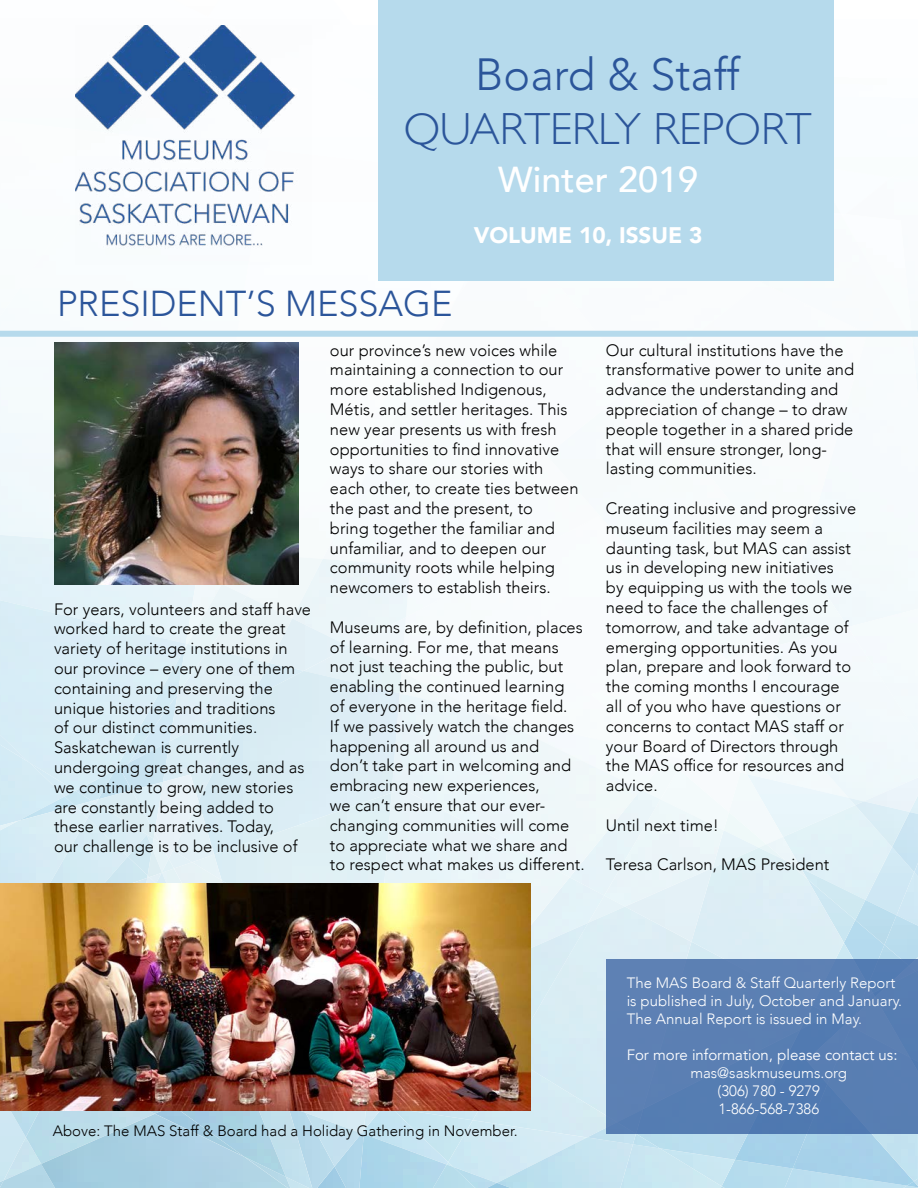
<style>
.page{position:relative;width:918px;height:1188px;background:#fff}
.page>*{position:absolute;margin:0;border:0;box-sizing:border-box;transform-origin:0 0}
.t1{font:300 45px "Gill Sans";color:#2b559a}
.t2{font:300 45px "Avenir";color:#2b559a}
.t3{font:300 36px "Avenir";color:#2b559a}
.t4{font:500 36px "Avenir";color:#fff}
.t5{font:900 22.5px "Avenir";color:#fff}
.t6{font:300 16.5px/19.8px "Avenir";color:#000}
.t7{font:300 15px/18px "Avenir";color:#fff}
.t8{font:300 15px "Avenir";color:#000}
.t9{font:15px "Avenir";color:#fff}
</style>
<div class="page">
<img style="left:275px;top:330px;width:48px;height:225px">
<img style="left:726px;top:383px;width:65px;height:276px">
<div style="left:0;top:534px;width:186px;height:63px;background:#e3f2f9"></div>
<img style="left:247px;top:555px;width:69px;height:41px">
<div style="left:292px;top:559px;width:118px;height:59px;background:#ecf5f9"></div>
<img style="left:75px;top:770px;width:23px;height:29px">
<div style="left:848px;top:609px;width:70px;height:126px;background:#f4f9fc"></div>
<img style="left:726px;top:654px;width:10px;height:5px">
<div style="left:802px;top:558px;width:46px;height:88px;background:#f3f9fb"></div>
<img style="left:753px;top:557px;width:49px;height:95px">
<img style="left:795px;top:583px;width:7px;height:27px">
<img style="left:746px;top:577px;width:49px;height:77px">
<div style="left:747px;top:699px;width:102px;height:75px;background:#f2f9fb"></div>
<img style="left:743px;top:699px;width:18px;height:67px">
<img style="left:737px;top:646px;width:40px;height:53px">
<div style="left:783px;top:774px;width:72px;height:31px;background:#edf7fb"></div>
<img style="left:849px;top:798px;width:15px;height:7px">
<img style="left:736px;top:652px;width:17px;height:20px">
<svg style="left:743px;top:766px;width:4px;height:7px"></svg>
<img style="left:729px;top:773px;width:54px;height:71px">
<img style="left:678px;top:759px;width:62px;height:53px">
<img style="left:65px;top:763px;width:10px;height:28px">
<img style="left:65px;top:791px;width:27px;height:10px">
<img style="left:75px;top:801px;width:21px;height:5px">
<div style="left:0;top:737px;width:65px;height:69px;background:#d6ecf6"></div>
<img style="left:18px;top:796px;width:57px;height:10px">
<img style="left:0;top:806px;width:87px;height:77px">
<div style="left:392px;top:789px;width:178px;height:118px;background:#ebf5f9"></div>
<div style="left:188px;top:585px;width:59px;height:59px;background:#eff7f9"></div>
<div style="left:209px;top:596px;width:83px;height:53px;background:#eaf4f7"></div>
<div style="left:269px;top:618px;width:81px;height:45px;background:#e4f1f7"></div>
<div style="left:115px;top:648px;width:63px;height:115px;background:#dbeef7"></div>
<img style="left:178px;top:644px;width:31px;height:5px">
<div style="left:129px;top:694px;width:41px;height:47px;background:#d4ebf6"></div>
<img style="left:170px;top:649px;width:99px;height:50px">
<img style="left:251px;top:663px;width:53px;height:8px">
<img style="left:304px;top:647px;width:97px;height:46px">
<img style="left:98px;top:763px;width:24px;height:27px">
<img style="left:96px;top:790px;width:36px;height:13px">
<img style="left:122px;top:741px;width:41px;height:49px">
<img style="left:132px;top:782px;width:23px;height:51px">
<img style="left:163px;top:699px;width:35px;height:76px">
<img style="left:155px;top:775px;width:43px;height:68px">
<img style="left:198px;top:671px;width:202px;height:184px">
<img style="left:173px;top:801px;width:41px;height:54px">
<div style="left:214px;top:793px;width:178px;height:90px;background:#dfeff5"></div>
<img style="left:192px;top:855px;width:30px;height:7px">
<img style="left:724px;top:830px;width:35px;height:18px">
<div style="left:604px;top:799px;width:120px;height:97px;background:#ebf5f9"></div>
<img style="left:87px;top:803px;width:67px;height:36px">
<img style="left:152px;top:839px;width:17px;height:9px">
<img style="left:160px;top:843px;width:13px;height:16px">
<img style="left:169px;top:851px;width:23px;height:18px">
<img style="left:174px;top:862px;width:75px;height:21px">
<div style="left:29px;top:818px;width:99px;height:60px;background:#d7ecf5"></div>
<img style="left:128px;top:835px;width:24px;height:22px">
<img style="left:148px;top:848px;width:14px;height:24px">
<img style="left:163px;top:873px;width:10px;height:10px">
<img style="left:92px;top:857px;width:56px;height:21px">
<svg style="left:147px;top:872px;width:16px;height:11px"></svg>
<img style="left:11px;top:878px;width:131px;height:5px">
<img style="left:142px;top:877px;width:14px;height:6px">
<img style="left:4px;top:1137px;width:22px;height:27px">
<img style="left:0;top:1111px;width:26px;height:26px">
<img style="left:26px;top:1111px;width:35px;height:53px">
<img style="left:61px;top:1111px;width:94px;height:3px">
<img style="left:864px;top:777px;width:54px;height:35px">
<img style="left:783px;top:805px;width:109px;height:95px">
<img style="left:892px;top:812px;width:26px;height:60px">
<img style="left:855px;top:801px;width:55px;height:46px">
<img style="left:767px;top:837px;width:34px;height:11px">
<img style="left:897px;top:872px;width:21px;height:43px">
<img style="left:914px;top:863px;width:4px;height:14px">
<img style="left:844px;top:920px;width:11px;height:23px">
<img style="left:844px;top:943px;width:24px;height:16px">
<img style="left:691px;top:848px;width:153px;height:111px">
<img style="left:625px;top:868px;width:88px;height:74px">
<div style="left:691px;top:942px;width:121px;height:17px;background:#dbedf5"></div>
<div style="left:531px;top:907px;width:160px;height:150px;background:#dbedf5"></div>
<img style="left:722px;top:1160px;width:13px;height:26px">
<img style="left:735px;top:1160px;width:58px;height:9px">
<img style="left:660px;top:1134px;width:133px;height:26px">
<img style="left:855px;top:900px;width:42px;height:45px">
<img style="left:801px;top:868px;width:64px;height:52px">
<img style="left:786px;top:861px;width:21px;height:18px">
<div style="left:364px;top:1111px;width:84px;height:51px;background:#c6e5f1"></div>
<img style="left:366px;top:1111px;width:17px;height:19px">
<img style="left:334px;top:1111px;width:32px;height:22px">
<div style="left:448px;top:1120px;width:49px;height:47px;background:#cce8f3"></div>
<div style="left:473px;top:1057px;width:133px;height:80px;background:#d5ebf4"></div>
<img style="left:722px;top:1186px;width:25px;height:2px">
<img style="left:633px;top:1144px;width:89px;height:44px">
<img style="left:633px;top:1134px;width:27px;height:14px">
<img style="left:497px;top:1137px;width:136px;height:51px">
<img style="left:587px;top:1122px;width:49px;height:22px">
<svg style="left:447px;top:1162px;width:6px;height:3px"></svg>
<img style="left:868px;top:945px;width:16px;height:14px">
<img style="left:779px;top:1168px;width:103px;height:20px">
<img style="left:793px;top:1134px;width:114px;height:52px">
<img style="left:827px;top:1134px;width:91px;height:47px">
<img style="left:884px;top:915px;width:34px;height:44px">
<img style="left:909px;top:957px;width:9px;height:2px">
<img style="left:364px;top:1134px;width:83px;height:54px">
<img style="left:334px;top:1166px;width:1px;height:22px">
<img style="left:335px;top:1133px;width:29px;height:55px">
<img style="left:313px;top:1111px;width:21px;height:77px">
<img style="left:286px;top:1111px;width:27px;height:77px">
<img style="left:306px;top:1113px;width:56px;height:53px">
<img style="left:479px;top:1167px;width:18px;height:16px">
<img style="left:479px;top:1183px;width:69px;height:5px">
<img style="left:425px;top:1165px;width:54px;height:23px">
<img style="left:882px;top:1186px;width:36px;height:2px">
<svg style="left:907px;top:1179px;width:11px;height:8px"></svg>
<img style="left:0;top:1164px;width:41px;height:24px">
<img style="left:41px;top:1114px;width:255px;height:74px">
<img style="left:155px;top:1111px;width:89px;height:46px">
<div style="left:378px;top:0;width:456px;height:281px;background:#b6daec"></div>
<img style="left:75px;top:26px;width:220px;height:239px">
<div style="left:0;top:331px;width:918px;height:6px;background:#b6daec"></div>
<img style="left:54px;top:342px;width:244px;height:243px">
<div style="left:606px;top:959px;width:312px;height:175px;background:#597fb3"></div>
<img style="left:0;top:883px;width:531px;height:228px">
<h1 class="t2" style="left:475px;top:48px;width:266px">Board &amp; Staff</h1>
<h1 class="t1" style="left:403px;top:94px;width:410px">QUARTERLY REPORT</h1>
<h2 class="t4" style="left:498px;top:148px;width:202px">Winter 2019</h2>
<h3 class="t5" style="left:474px;top:216px;width:230px">VOLUME 10, ISSUE 3</h3>
<h2 class="t3" style="left:57px;top:282px;width:397px">PRESIDENT’S MESSAGE</h2>
<p class="t6" style="left:54px;top:599px;width:259px">For years, volunteers and staff have worked hard to create the great variety of heritage institutions in our province – every one of them containing and preserving the unique histories and traditions<br>of our distinct communities.<br>Saskatchewan is currently undergoing great changes, and as we continue to grow, new stories are constantly being added to these earlier narratives. Today,<br>our challenge is to be inclusive of</p>
<p class="t6" style="left:330px;top:340px;width:250px">our province’s new voices while maintaining a connection to our more established Indigenous,<br>Métis, and settler heritages. This new year presents us with fresh opportunities to find innovative ways to share our stories with each other, to create ties between the past and the present, to<br>bring together the familiar and unfamiliar, and to deepen our community roots while helping newcomers to establish theirs.</p>
<p class="t6" style="left:330px;top:617px;width:256px">Museums are, by definition, places of learning. For me, that means not just teaching the public, but enabling the continued learning<br>of everyone in the heritage field.<br>If we passively watch the changes happening all around us and<br>don’t take part in welcoming and embracing new experiences,<br>we can’t ensure that our ever&shy;changing communities will come to appreciate what we share and to respect what makes us different.</p>
<p class="t6" style="left:606px;top:340px;width:250px">Our cultural institutions have the transformative power to unite and advance the understanding and appreciation of change – to draw people together in a shared pride that will ensure stronger, long&shy;lasting communities.</p>
<p class="t6" style="left:606px;top:498px;width:252px">Creating inclusive and progressive museum facilities may seem a daunting task, but MAS can assist us in developing new initiatives<br>by equipping us with the tools we need to face the challenges of tomorrow, and take advantage of emerging opportunities. As you plan, prepare and look forward to the coming months I encourage all of you who have questions or concerns to contact MAS staff or your Board of Directors through the MAS office for resources and advice.</p>
<p class="t6" style="left:606px;top:815px;width:115px">Until next time!</p>
<p class="t6" style="left:606px;top:855px;width:225px">Teresa Carlson, MAS President</p>
<p class="t8" style="left:53px;top:1122px;width:466px">Above: The MAS Staff &amp; Board had a Holiday Gathering in November.</p>
<p class="t7" style="left:627px;top:974px;width:277px">The MAS Board &amp; Staff Quarterly Report is published in July, October and January.<br>The Annual Report is issued in May.</p>
<p class="t9" style="left:627px;top:1046px;width:272px">For more information, please contact us:</p>
<p class="t7" style="left:690px;top:1064px;width:158px;text-align:center">mas@saskmuseums.org (306) 780 - 9279<br>1-866-568-7386</p>
</div>
